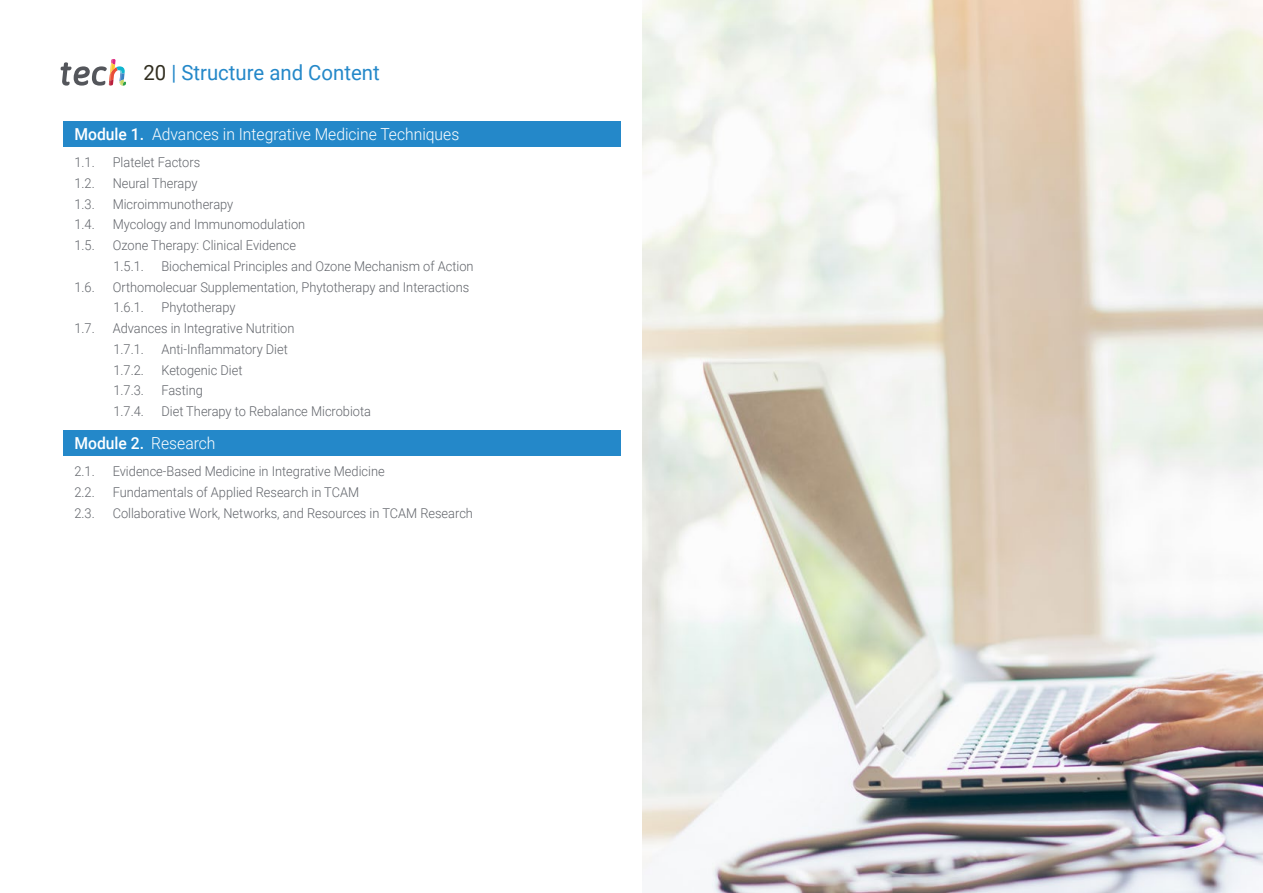
<style>
.page{position:relative;width:1263px;height:893px;background:#fff}
.page>*{position:absolute;margin:0;border:0;box-sizing:border-box;transform-origin:0 0}
.t1{font:21px "Roboto";color:#2488c9}
.t2{font:300 16.5px "Roboto";color:#fff;scale:.95 1}
.t3{font:500 16.5px "Roboto";color:#fff;scale:.95 1}
.t4{font:300 13.5px/20.7px "Roboto";color:#61646a;scale:.95 1}
.s1{color:#312e20}
.s2{font-weight:500}
.s3{font-weight:300}
</style>
<div class="page">
<div style="left:63px;top:121px;width:558px;height:25px;background:#2488c9"></div>
<div style="left:63px;top:430px;width:558px;height:25px;background:#2488c9"></div>
<img style="left:642px;top:0;width:621px;height:893px">
<svg style="left:61px;top:59px;width:65px;height:27px"></svg>
<h1 class="t1" style="left:144px;top:57px;width:238px"><span class="s1">20</span> | Structure and Content</h1>
<p class="t2" style="left:74px;top:123px;width:407px"><span class="s2">Module 1.</span> Advances in Integrative Medicine Techniques</p>
<p class="t4" style="left:74px;top:151px;width:23px">1.1.</p>
<p class="t4" style="left:113px;top:151px;width:94px">Platelet Factors</p>
<p class="t4" style="left:74px;top:172px;width:23px">1.2.</p>
<p class="t4" style="left:113px;top:172px;width:91px">Neural Therapy</p>
<p class="t4" style="left:74px;top:193px;width:23px">1.3.</p>
<p class="t4" style="left:113px;top:193px;width:129px">Microimmunotherapy</p>
<p class="t4" style="left:74px;top:214px;width:23px">1.4.</p>
<p class="t4" style="left:113px;top:214px;width:204px">Mycology and Immunomodulation</p>
<p class="t4" style="left:74px;top:234px;width:23px">1.5.</p>
<p class="t4" style="left:113px;top:234px;width:195px">Ozone Therapy: Clinical Evidence<br>1.5.1.</p>
<p class="t4" style="left:161px;top:255px;width:330px">Biochemical Principles and Ozone Mechanism of Action</p>
<p class="t4" style="left:74px;top:276px;width:23px">1.6.</p>
<p class="t4" style="left:113px;top:276px;width:377px">Orthomolecuar Supplementation, Phytotherapy and Interactions<br>1.6.1.</p>
<p class="t4" style="left:161px;top:297px;width:79px">Phytotherapy</p>
<p class="t4" style="left:74px;top:317px;width:23px">1.7.</p>
<p class="t4" style="left:113px;top:317px;width:193px">Advances in Integrative Nutrition<br>1.7.1.</p>
<p class="t4" style="left:161px;top:338px;width:135px">Anti-Inflammatory Diet</p>
<p class="t4" style="left:113px;top:359px;width:34px">1.7.2.</p>
<p class="t4" style="left:161px;top:359px;width:87px">Ketogenic Diet</p>
<p class="t4" style="left:113px;top:380px;width:34px">1.7.3.</p>
<p class="t4" style="left:161px;top:380px;width:45px">Fasting</p>
<p class="t4" style="left:113px;top:400px;width:34px">1.7.4.</p>
<p class="t4" style="left:161px;top:400px;width:222px">Diet Therapy to Rebalance Microbiota</p>
<p class="t3" style="left:74px;top:432px;width:150px">Module 2. <span class="s3">Research</span></p>
<p class="t4" style="left:74px;top:461px;width:23px">2.1.</p>
<p class="t4" style="left:113px;top:461px;width:288px">Evidence-Based Medicine in Integrative Medicine</p>
<p class="t4" style="left:74px;top:481px;width:23px">2.2.</p>
<p class="t4" style="left:113px;top:481px;width:261px">Fundamentals of Applied Research in TCAM</p>
<p class="t4" style="left:74px;top:502px;width:23px">2.3.</p>
<p class="t4" style="left:113px;top:502px;width:381px">Collaborative Work, Networks, and Resources in TCAM Research</p>
</div>
